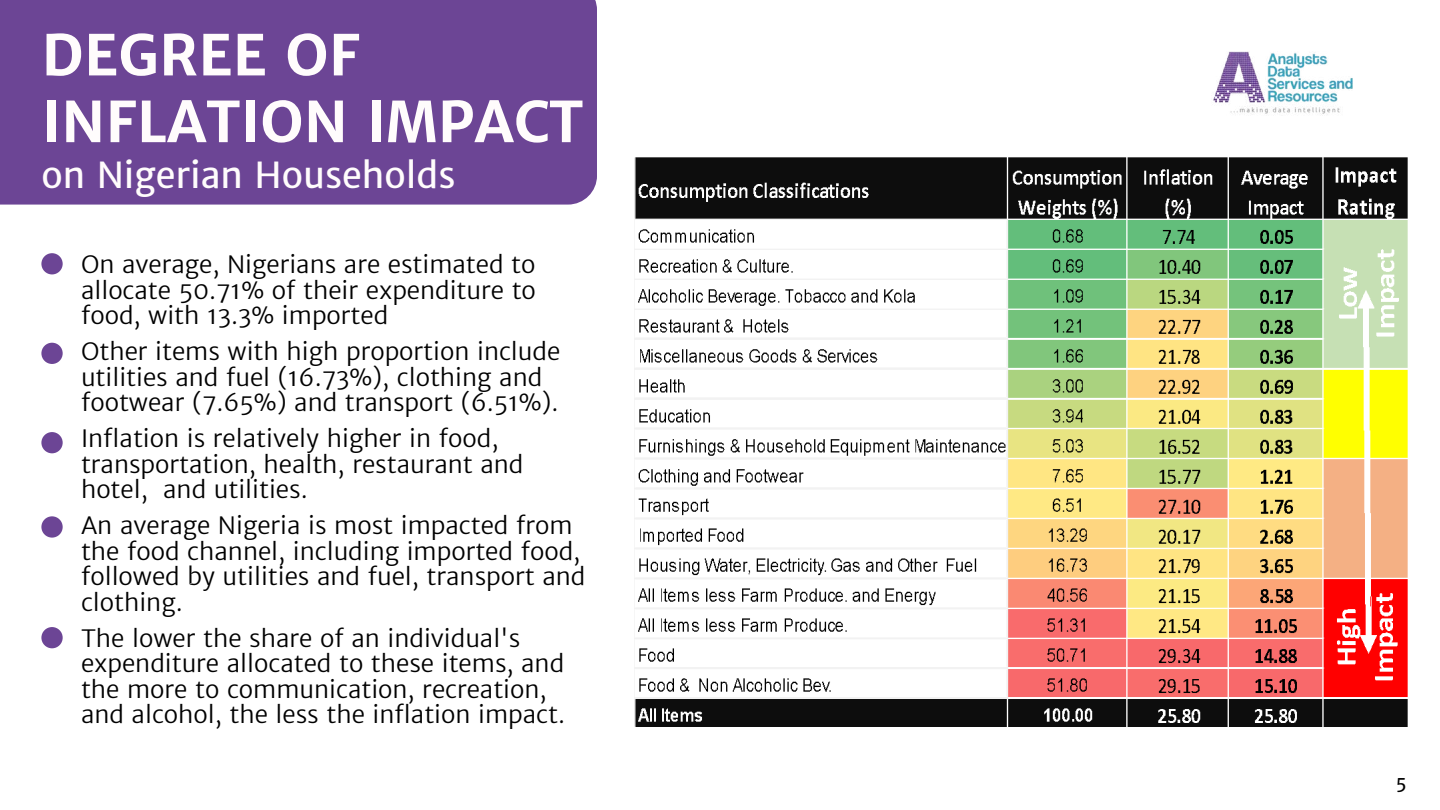
<style>
.page{position:relative;width:1440px;height:810px;background:#fff}
.page>*{position:absolute;margin:0;border:0;box-sizing:border-box;transform-origin:0 0}
.t1{font:700 56px/66.8px "Merriweather Sans";color:#fffcfc}
.t2{font:36px "Merriweather Sans";color:#fffcfc}
.t3{font:300 24px/25.5px "Merriweather Sans";color:#000}
.t4{font:18px "Merriweather Sans";color:#000}
</style>
<div class="page">
<img style="left:635px;top:157px;width:773px;height:570px">
<div style="left:0;top:0;width:597px;height:205px;background:#6c4595"></div>
<div style="left:41px;top:253px;width:22px;height:21px;background:#6c4595;border-radius:50%"></div>
<div style="left:41px;top:343px;width:22px;height:21px;background:#6c4595;border-radius:50%"></div>
<div style="left:41px;top:432px;width:22px;height:21px;background:#6c4595;border-radius:50%"></div>
<div style="left:41px;top:516px;width:22px;height:22px;background:#6c4595;border-radius:50%"></div>
<div style="left:41px;top:627px;width:22px;height:21px;background:#6c4595;border-radius:50%"></div>
<img style="left:1213px;top:51px;width:140px;height:64px">
<h1 class="t1" style="left:41px;top:22px;width:543px">DEGREE OF<br>INFLATION IMPACT</h1>
<h2 class="t2" style="left:41px;top:153px;width:416px">on Nigerian Households</h2>
<p class="t3" style="left:81px;top:252px;width:456px;text-align:justify">On average, Nigerians are estimated to allocate 50.71% of their expenditure to food, with 13.3% imported</p>
<p class="t3" style="left:81px;top:339px;width:481px">Other items with high proportion include utilities and fuel (16.73%), clothing and footwear (7.65%) and transport (6.51%).</p>
<p class="t3" style="left:81px;top:426px;width:444px">Inflation is relatively higher in food, transportation, health, restaurant and hotel, and utilities.</p>
<p class="t3" style="left:81px;top:513px;width:506px">An average Nigeria is most impacted from the food channel, including imported food, followed by utilities and fuel, transport and clothing.</p>
<p class="t3" style="left:81px;top:625px;width:486px">The lower the share of an individual's expenditure allocated to these items, and the more to communication, recreation, and alcohol, the less the inflation impact.</p>
<p class="t4" style="left:1396px;top:772px;width:12px">5</p>
</div>
